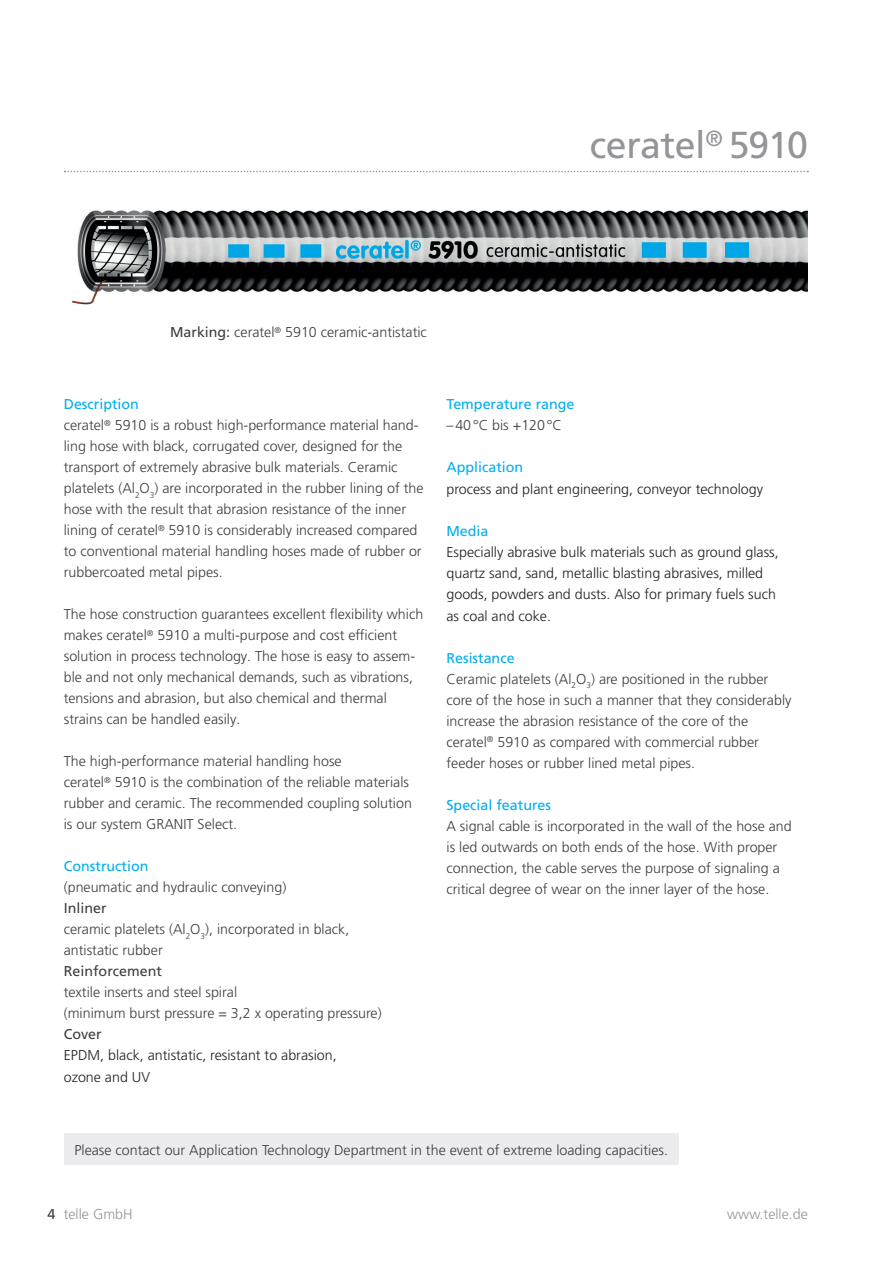
<style>
.page{position:relative;width:893px;height:1263px;background:#fff}
.page>*{position:absolute;margin:0;border:0;box-sizing:border-box;transform-origin:0 0}
.t1{font:37.5px "Frutiger LT Pro";letter-spacing:-.015em;color:#939598}
.t2{font:300 14.25px/21px "Frutiger LT Pro";color:#3e3e3f}
.t3{font:300 14.25px/21.1px "Frutiger LT Pro";color:#231f20}
.t4{font:14.25px "Frutiger LT Pro";color:#00aeef}
.t5{font:300 14.25px "Frutiger LT Pro";color:#939598}
.t6{font:14.25px "Frutiger LT Pro";color:#3e3e3f}
.s1{font-weight:400}
.s2{font-weight:400;color:#00aeef}
.s3{font-weight:400;color:#3e3e3f}
</style>
<div class="page">
<svg style="left:65px;top:171px;width:743px;height:1px"></svg>
<img style="left:72px;top:210px;width:736px;height:95px">
<div style="left:64px;top:1133px;width:615px;height:32px;background:#ececee"></div>
<h1 class="t1" style="left:590px;top:123px;width:220px">ceratel<sup>®</sup> 5910</h1>
<p class="t2" style="left:170px;top:322px;width:258px"><span class="s1">Marking:</span> ceratel<sup>®</sup> 5910 ceramic-antistatic</p>
<p class="t2" style="left:64px;top:394px;width:361px"><span class="s2">Description<br></span>ceratel<sup>®</sup> 5910 is a robust high-performance material hand&shy;ling hose with black, corrugated cover, designed for the transport of extremely abrasive bulk materials. Ceramic platelets (Al<sub>2</sub>O<sub>3</sub>) are incorporated in the rubber lining of the hose with the result that abrasion resistance of the inner lining of ceratel<sup>®</sup> 5910 is considerably increased compared to conventional material handling hoses made of rubber or rubbercoated metal pipes.</p>
<p class="t2" style="left:64px;top:604px;width:361px">The hose construction guarantees excellent flexibility which makes ceratel<sup>®</sup> 5910 a multi-purpose and cost efficient solution in process technology. The hose is easy to assem&shy;ble and not only mechanical demands, such as vibrations, tensions and abrasion, but also chemical and thermal strains can be handled easily.</p>
<p class="t2" style="left:64px;top:751px;width:350px">The high-performance material handling hose<br>ceratel<sup>®</sup> 5910 is the combination of the reliable materials rubber and ceramic. The recommended coupling solution is our system GRANIT Select.</p>
<p class="t4" style="left:64px;top:858px;width:86px">Construction</p>
<p class="t2" style="left:64px;top:877px;width:224px">(pneumatic and hydraulic conveying)</p>
<p class="t2" style="left:64px;top:898px;width:287px"><span class="s1">Inliner<br></span>ceramic platelets (Al<sub>2</sub>O<sub>3</sub>), incorporated in black, antistatic rubber</p>
<p class="t6" style="left:64px;top:963px;width:100px">Reinforcement</p>
<p class="t2" style="left:64px;top:982px;width:319px">textile inserts and steel spiral<br>(minimum burst pressure = 3,2 x operating pressure)</p>
<p class="t6" style="left:64px;top:1026px;width:40px">Cover</p>
<p class="t3" style="left:64px;top:1045px;width:274px;line-height:21.6px">EPDM, black, antistatic, resistant to abrasion, ozone and UV</p>
<p class="t4" style="left:446px;top:396px;width:130px">Temperature range</p>
<p class="t2" style="left:446px;top:415px;width:117px">–40°C bis +120°C</p>
<p class="t4" style="left:446px;top:459px;width:78px">Application</p>
<p class="t3" style="left:446px;top:478px;width:318px">process and plant engineering, conveyor technology</p>
<p class="t4" style="left:446px;top:523px;width:43px">Media</p>
<p class="t3" style="left:446px;top:541px;width:334px">Especially abrasive bulk materials such as ground glass, quartz sand, sand, metallic blasting abrasives, milled goods, powders and dusts. Also for primary fuels such as coal and coke.</p>
<p class="t2" style="left:446px;top:647px;width:346px"><span class="s2">Resistance<br></span>Ceramic platelets (Al<sub>2</sub>O<sub>3</sub>) are positioned in the rubber core of the hose in such a manner that they considerably increase the abrasion resistance of the core of the ceratel<sup>®</sup> 5910 as compared with commercial rubber feeder hoses or rubber lined metal pipes.</p>
<p class="t4" style="left:446px;top:796px;width:106px">Special features</p>
<p class="t2" style="left:446px;top:815px;width:347px">A signal cable is incorporated in the wall of the hose and is led outwards on both ends of the hose. With proper connection, the cable serves the purpose of signaling a critical degree of wear on the inner layer of the hose.</p>
<p class="t2" style="left:74px;top:1139px;width:595px">Please contact our Application Technology Department in the event of extreme loading capacities.</p>
<p class="t5" style="left:47px;top:1206px;width:87px"><span class="s3">4</span> telle GmbH</p>
<p class="t5" style="left:727px;top:1206px;width:82px">www.telle.de</p>
</div>
